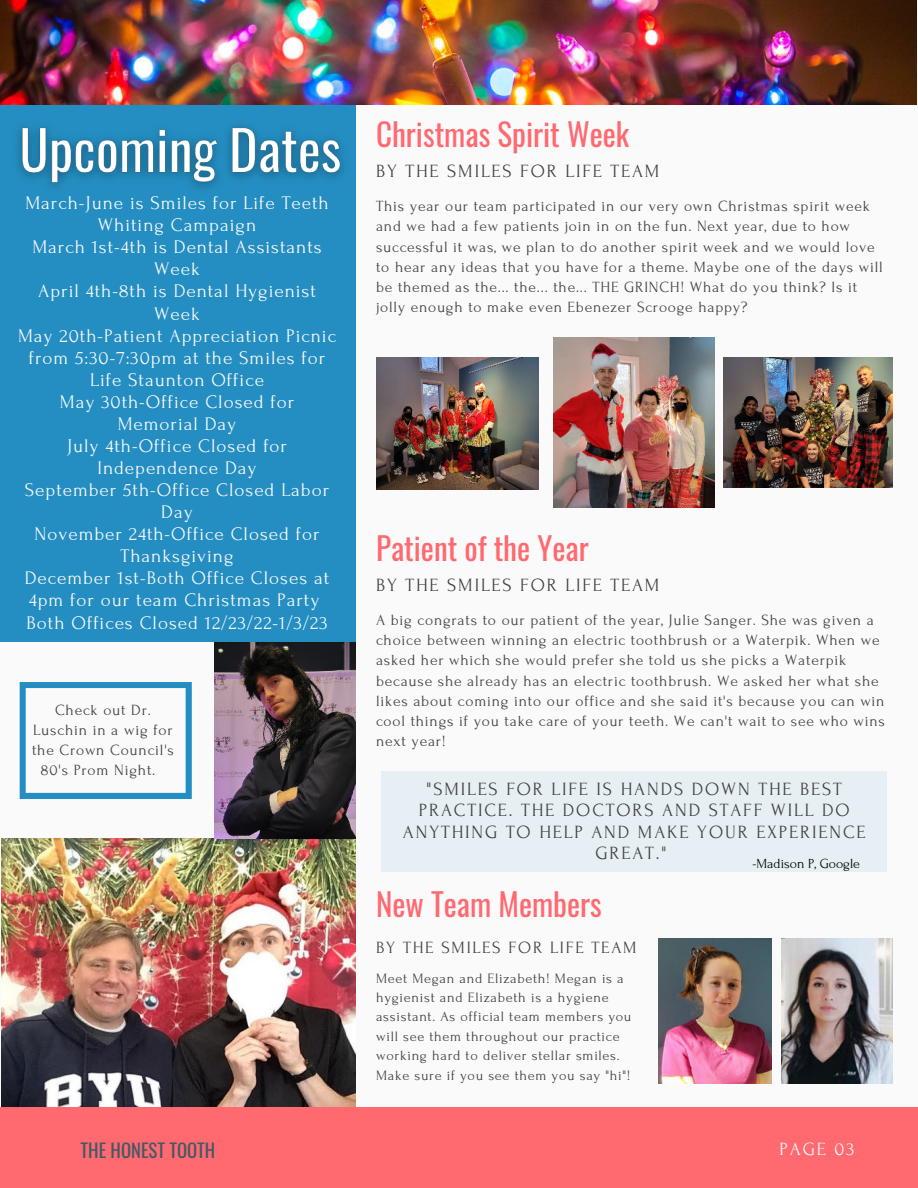
<style>
.page{position:relative;width:918px;height:1188px;background:#fafafa}
.page>*{position:absolute;margin:0;border:0;box-sizing:border-box;transform-origin:0 0}
.t1{font:31.2px "Oswald";color:#ff6970}
.t2{font:19.2px/22px "Forum";letter-spacing:.05em;color:#fafafa;text-align:center}
.t3{font:18.6px/21.3px "Forum";letter-spacing:.1em;color:#414042;text-align:center}
.t4{font:18.6px "Oswald";color:#435967}
.t5{font:18.6px "Forum";letter-spacing:.1em;color:#fafafa}
.t6{font:17.1px "Forum";letter-spacing:.1em;color:#414042}
.t7{font:15.6px/20.2px "Forum";letter-spacing:.05em;color:#414042}
.t8{font:14.25px/19.4px "Forum";letter-spacing:.05em;color:#414042}
.t9{font:13.8px "Forum";color:#000}
</style>
<div class="page">
<img style="left:1px;top:838px;width:354px;height:269px">
<div style="left:0;top:92px;width:355px;height:550px;background:#248ec2"></div>
<div style="left:0;top:1107px;width:918px;height:81px;background:#ff6970"></div>
<img style="left:0;top:0;width:917px;height:104px">
<img style="left:214px;top:642px;width:142px;height:197px">
<svg style="left:20px;top:682px;width:172px;height:117px"></svg>
<img style="left:554px;top:338px;width:161px;height:170px">
<img style="left:724px;top:358px;width:168px;height:129px">
<img style="left:781px;top:939px;width:111px;height:145px">
<img style="left:376px;top:358px;width:162px;height:131px">
<div style="left:382px;top:772px;width:505px;height:100px;background:#e5eff4"></div>
<img style="left:4px;top:92px;width:353px;height:114px">
<img style="left:659px;top:939px;width:112px;height:145px">
<p class="t2" style="left:18px;top:192px;width:320px">March-June is Smiles for Life Teeth<br>Whiting Campaign<br>March 1st-4th is Dental Assistants<br>Week<br>April 4th-8th is Dental Hygienist<br>Week<br>May 20th-Patient Appreciation Picnic from 5:30-7:30pm at the Smiles for<br>Life Staunton Office<br>May 30th-Office Closed for<br>Memorial Day<br>July 4th-Office Closed for<br>Independence Day<br>September 5th-Office Closed Labor<br>Day<br>November 24th-Office Closed for<br>Thanksgiving<br>December 1st-Both Office Closes at<br>4pm for our team Christmas Party<br>Both Offices Closed 12/23/22-1/3/23</p>
<p class="t7" style="left:55px;top:700px;width:97px">Check out Dr.</p>
<p class="t7" style="left:33px;top:720px;width:141px">Luschin in a wig for</p>
<p class="t7" style="left:32px;top:740px;width:143px">the Crown Council's</p>
<p class="t7" style="left:41px;top:760px;width:116px">80's Prom Night.</p>
<h1 class="t1" style="left:376px;top:107px;width:255px">Christmas Spirit Week</h1>
<p class="t3" style="left:376px;top:161px;width:285px">BY THE SMILES FOR LIFE TEAM</p>
<p class="t7" style="left:376px;top:196px;width:508px">This year our team participated in our very own Christmas spirit week and we had a few patients join in on the fun. Next year, due to how successful it was, we plan to do another spirit week and we would love to hear any ideas that you have for a theme. Maybe one of the days will be themed as the... the... the... THE GRINCH! What do you think? Is it jolly enough to make even Ebenezer Scrooge happy?</p>
<h1 class="t1" style="left:376px;top:521px;width:214px">Patient of the Year</h1>
<p class="t3" style="left:376px;top:575px;width:285px">BY THE SMILES FOR LIFE TEAM</p>
<p class="t7" style="left:376px;top:610px;width:510px">A big congrats to our patient of the year, Julie Sanger. She was given a choice between winning an electric toothbrush or a Waterpik. When we asked her which she would prefer she told us she picks a Waterpik because she already has an electric toothbrush. We asked her what she likes about coming into our office and she said it's because you can win cool things if you take care of your teeth. We can't wait to see who wins next year!</p>
<p class="t3" style="left:403px;top:779px;width:464px">"SMILES FOR LIFE IS HANDS DOWN THE BEST<br>PRACTICE. THE DOCTORS AND STAFF WILL DO<br>ANYTHING TO HELP AND MAKE YOUR EXPERIENCE<br>GREAT."</p>
<p class="t9" style="left:752px;top:856px;width:109px">-Madison P, Google</p>
<h1 class="t1" style="left:376px;top:876px;width:227px">New Team Members</h1>
<p class="t6" style="left:376px;top:939px;width:262px">BY THE SMILES FOR LIFE TEAM</p>
<p class="t8" style="left:376px;top:969px;width:257px">Meet Megan and Elizabeth! Megan is a hygienist and Elizabeth is a hygiene assistant. As official team members you will see them throughout our practice working hard to deliver stellar smiles.<br>Make sure if you see them you say "hi"!</p>
<p class="t4" style="left:81px;top:1134px;width:136px">THE HONEST TOOTH</p>
<p class="t5" style="left:780px;top:1139px;width:76px">PAGE 03</p>
</div>
